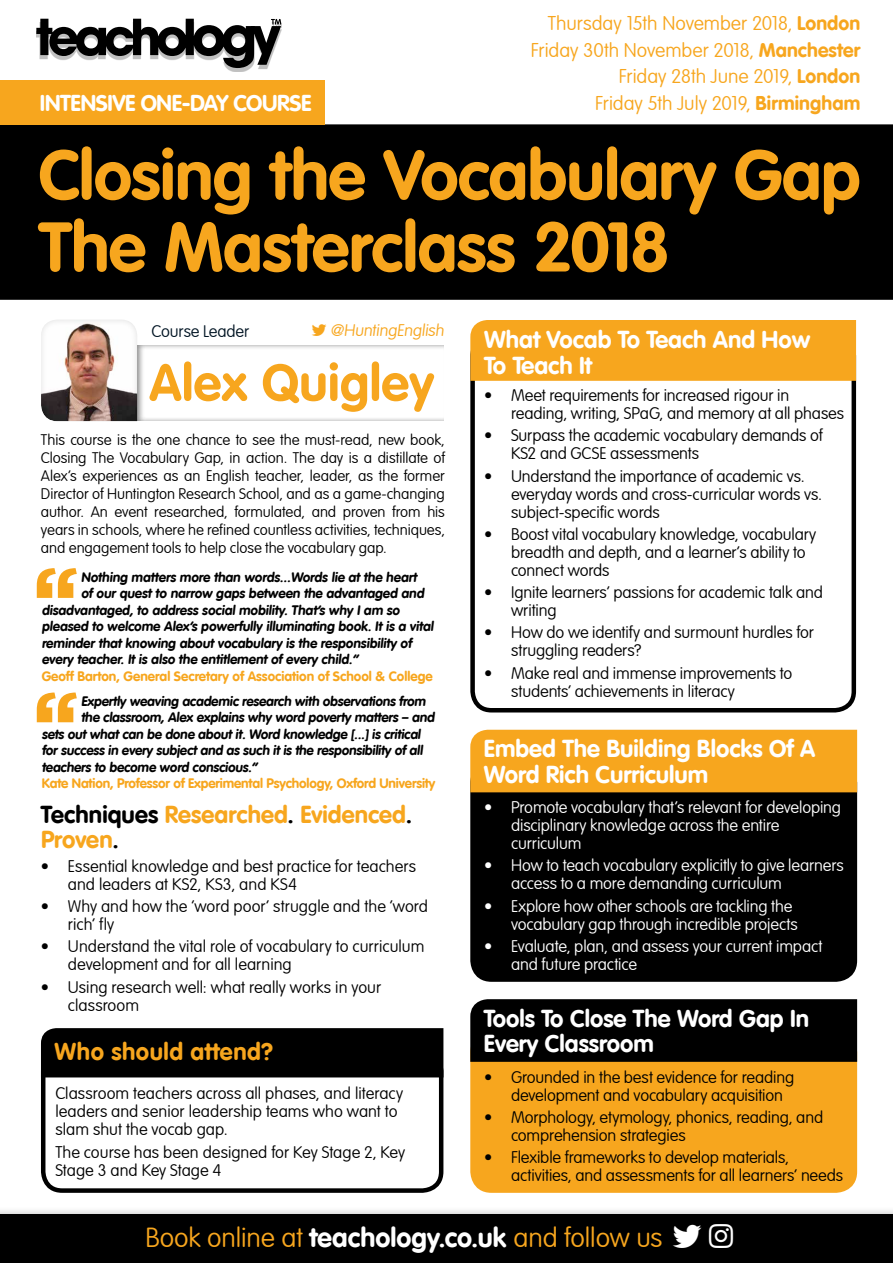
<style>
.page{position:relative;width:893px;height:1263px;background:#fff}
.page>*{position:absolute;margin:0;border:0;box-sizing:border-box;transform-origin:0 0}
.t1{font:700 69px/72px "VAG Rounded LT";letter-spacing:-.005em;color:#f7a61e}
.t2{font:700 51px "VAG Rounded LT";letter-spacing:.01em;color:#f7a61e}
.t3{font:100 27px "VAG Rounded LT";letter-spacing:-.005em;color:#f7a61e}
.t4{font:700 24px/25.5px "VAG Rounded LT";color:#fff}
.t5{font:700 24px/25.5px "VAG Rounded LT";letter-spacing:.005em;color:#f7a61e}
.t6{font:700 22.5px "VAG Rounded LT";letter-spacing:-.02em;color:#fff}
.t7{font:100 19.5px/26.5px "VAG Rounded LT";letter-spacing:-.005em;color:#f7a61e;text-align:right}
.t8{font:100 16.5px/18px "VAG Rounded LT";letter-spacing:-.005em;color:#000}
.t9{font:100 16.5px/18px "VAG Rounded LT";letter-spacing:-.01em;color:#fff}
.t10{font:100 16.5px "VAG Rounded LT";color:#f7a61e}
.t11{font:100 16.5px "VAG Rounded LT";letter-spacing:-.005em;color:#001423}
.t12{font:100 15px/18px "VAG Rounded LT";letter-spacing:-.005em;color:#000;text-align:justify}
.t13{font:700 13.5px "VAG Rounded LT";color:#000}
.t14{font:700 13.5px "VAG Rounded LT";letter-spacing:-.01em;color:#f7a61e}
.s1{font-weight:700}
.s2{color:#000}
.s3{font-weight:700;color:#fff}
</style>
<div class="page">
<div style="left:0;top:1206px;width:893px;height:57px;background:#f8f8f8"></div>
<div style="left:0;top:1212px;width:893px;height:51px;background:#000"></div>
<div style="left:473px;top:764px;width:382px;height:215px;background:#000;border-radius:19px"></div>
<div style="left:470px;top:762px;width:387px;height:220px;border:4px solid #000;border-radius:19px"></div>
<div style="left:470px;top:335px;width:386px;height:377px;border:4px solid #000;border-radius:19px"></div>
<div style="left:470px;top:320px;width:387px;height:63px;background:#f7a61e"></div>
<div style="left:0;top:124px;width:893px;height:176px;background:#000"></div>
<div style="left:0;top:80px;width:324px;height:44px;background:#f7a61e"></div>
<div style="left:470px;top:729px;width:388px;height:66px;background:#f7a61e"></div>
<div style="left:41px;top:1050px;width:402px;height:143px;border:4px solid #000;border-radius:19px"></div>
<div style="left:41px;top:1028px;width:402px;height:49px;background:#000"></div>
<div style="left:124px;top:337px;width:321px;height:85px;background:#000;opacity:.46"></div>
<div style="left:41px;top:318px;width:99px;height:105px;background:#000;opacity:.15"></div>
<div style="left:36px;top:22px;width:245px;height:50px;background:#000;opacity:.25"></div>
<svg style="left:36px;top:19px;width:245px;height:49px"></svg>
<div style="left:473px;top:1034px;width:382px;height:156px;background:#f7a61e;border-radius:19px"></div>
<div style="left:470px;top:1031px;width:387px;height:162px;border:4px solid #f7a61e;border-radius:19px"></div>
<div style="left:470px;top:999px;width:388px;height:65px;background:#000"></div>
<svg style="left:37px;top:568px;width:40px;height:30px"></svg>
<svg style="left:37px;top:692px;width:40px;height:30px"></svg>
<h3 class="t6" style="left:40px;top:89px;width:273px">INTENSIVE ONE-DAY COURSE</h3>
<p class="t7" style="left:531px;top:11px;width:331px">Thursday 15th November 2018, <span class="s1">London </span>Friday 30th November 2018, <span class="s1">Manchester </span>Friday 28th June 2019, <span class="s1">London<br></span>Friday 5th July 2019, <span class="s1">Birmingham</span></p>
<h1 class="t1" style="left:39px;top:142px;width:823px">Closing the Vocabulary Gap<br>The Masterclass 2018</h1>
<p class="t10" style="left:331px;top:321px;width:117px">@HuntingEnglish</p>
<p class="t11" style="left:151px;top:322px;width:99px">Course Leader</p>
<h2 class="t2" style="left:149px;top:353px;width:286px">Alex Quigley</h2>
<p class="t12" style="left:41px;top:431px;width:405px">This course is the one chance to see the must-read, new book, Closing The Vocabulary Gap, in action. The day is a distillate of Alex’s experiences as an English teacher, leader, as the former Director of Huntington Research School, and as a game-changing author. An event researched, formulated, and proven from his years in schools, where he refined countless activities, techniques, and engagement tools to help close the vocabulary gap.</p>
<p class="t13" style="left:81px;top:569px;width:337px">Nothing matters more than words...Words lie at the heart</p>
<p class="t13" style="left:81px;top:585px;width:347px">of our quest to narrow gaps between the advantaged and</p>
<p class="t13" style="left:42px;top:602px;width:362px">disadvantaged, to address social mobility. That’s why I am so</p>
<p class="t13" style="left:42px;top:618px;width:395px">pleased to welcome Alex’s powerfully illuminating book. It is a vital</p>
<p class="t13" style="left:42px;top:635px;width:371px">reminder that knowing about vocabulary is the responsibility of</p>
<p class="t13" style="left:42px;top:651px;width:320px">every teacher. It is also the entitlement of every child.”</p>
<p class="t14" style="left:42px;top:668px;width:392px">Geoff Barton, General Secretary of Association of School &amp; College</p>
<p class="t13" style="left:81px;top:693px;width:348px">Expertly weaving academic research with observations from</p>
<p class="t13" style="left:81px;top:710px;width:357px">the classroom, Alex explains why word poverty matters – and</p>
<p class="t13" style="left:42px;top:726px;width:382px">sets out what can be done about it. Word knowledge [...] is critical</p>
<p class="t13" style="left:42px;top:743px;width:384px">for success in every subject and as such it is the responsibility of all</p>
<p class="t13" style="left:42px;top:759px;width:219px">teachers to become word conscious.”</p>
<p class="t14" style="left:42px;top:776px;width:395px">Kate Nation, Professor of Experimental Psychology, Oxford University</p>
<h3 class="t5" style="left:41px;top:802px;width:373px"><span class="s2">Techniques</span> Researched<span class="s2">.</span> Evidenced<span class="s2">.<br></span>Proven<span class="s2">.</span></h3>
<p class="t8" style="left:68px;top:858px;width:350px;text-indent:-27px">• Essential knowledge and best practice for teachers and leaders at KS2, KS3, and KS4</p>
<p class="t8" style="left:68px;top:898px;width:362px;text-indent:-27px">• Why and how the ‘word poor’ struggle and the ‘word rich’ fly</p>
<p class="t8" style="left:68px;top:938px;width:358px;text-indent:-27px">• Understand the vital role of vocabulary to curriculum development and for all learning</p>
<p class="t8" style="left:68px;top:978px;width:315px;text-indent:-27px">• Using research well: what really works in your classroom</p>
<h3 class="t5" style="left:55px;top:1039px;width:220px">Who should attend?</h3>
<p class="t8" style="left:55px;top:1085px;width:349px">Classroom teachers across all phases, and literacy leaders and senior leadership teams who want to slam shut the vocab gap.</p>
<p class="t8" style="left:55px;top:1143px;width:351px">The course has been designed for Key Stage 2, Key<br>Stage 3 and Key Stage 4</p>
<h3 class="t4" style="left:484px;top:328px;width:328px">What Vocab To Teach And How<br>To Teach It</h3>
<p class="t8" style="left:511px;top:387px;width:335px;text-indent:-27px">• Meet requirements for increased rigour in reading, writing, SPaG, and memory at all phases</p>
<p class="t8" style="left:511px;top:427px;width:313px;text-indent:-27px">• Surpass the academic vocabulary demands of<br>KS2 and GCSE assessments</p>
<p class="t8" style="left:511px;top:467px;width:312px;text-indent:-27px">• Understand the importance of academic vs. everyday words and cross-curricular words vs. subject-specific words</p>
<p class="t8" style="left:511px;top:525px;width:307px;text-indent:-27px">• Boost vital vocabulary knowledge, vocabulary breadth and depth, and a learner’s ability to connect words</p>
<p class="t8" style="left:511px;top:584px;width:313px;text-indent:-27px">• Ignite learners’ passions for academic talk and writing</p>
<p class="t8" style="left:511px;top:624px;width:304px;text-indent:-27px">• How do we identify and surmount hurdles for struggling readers?</p>
<p class="t8" style="left:511px;top:664px;width:283px;text-indent:-27px">• Make real and immense improvements to students’ achievements in literacy</p>
<h3 class="t4" style="left:484px;top:737px;width:333px">Embed The Building Blocks Of A<br>Word Rich Curriculum</h3>
<p class="t9" style="left:511px;top:799px;width:332px;text-indent:-27px">• Promote vocabulary that’s relevant for developing disciplinary knowledge across the entire curriculum</p>
<p class="t9" style="left:511px;top:857px;width:334px;text-indent:-27px">• How to teach vocabulary explicitly to give learners access to a more demanding curriculum</p>
<p class="t9" style="left:511px;top:897px;width:288px;text-indent:-27px">• Explore how other schools are tackling the vocabulary gap through incredible projects</p>
<p class="t9" style="left:511px;top:938px;width:313px;text-indent:-27px">• Evaluate, plan, and assess your current impact and future practice</p>
<h3 class="t4" style="left:484px;top:1006px;width:327px">Tools To Close The Word Gap In<br>Every Classroom</h3>
<p class="t8" style="left:511px;top:1068px;width:285px;text-indent:-27px">• Grounded in the best evidence for reading development and vocabulary acquisition</p>
<p class="t8" style="left:511px;top:1109px;width:314px;text-indent:-27px">• Morphology, etymology, phonics, reading, and comprehension strategies</p>
<p class="t8" style="left:511px;top:1149px;width:334px;text-indent:-27px">• Flexible frameworks to develop materials, activities, and assessments for all learners’ needs</p>
<h3 class="t3" style="left:145px;top:1222px;width:519px">Book online at <span class="s3">teachology.co.uk</span> and follow us</h3>
</div>
